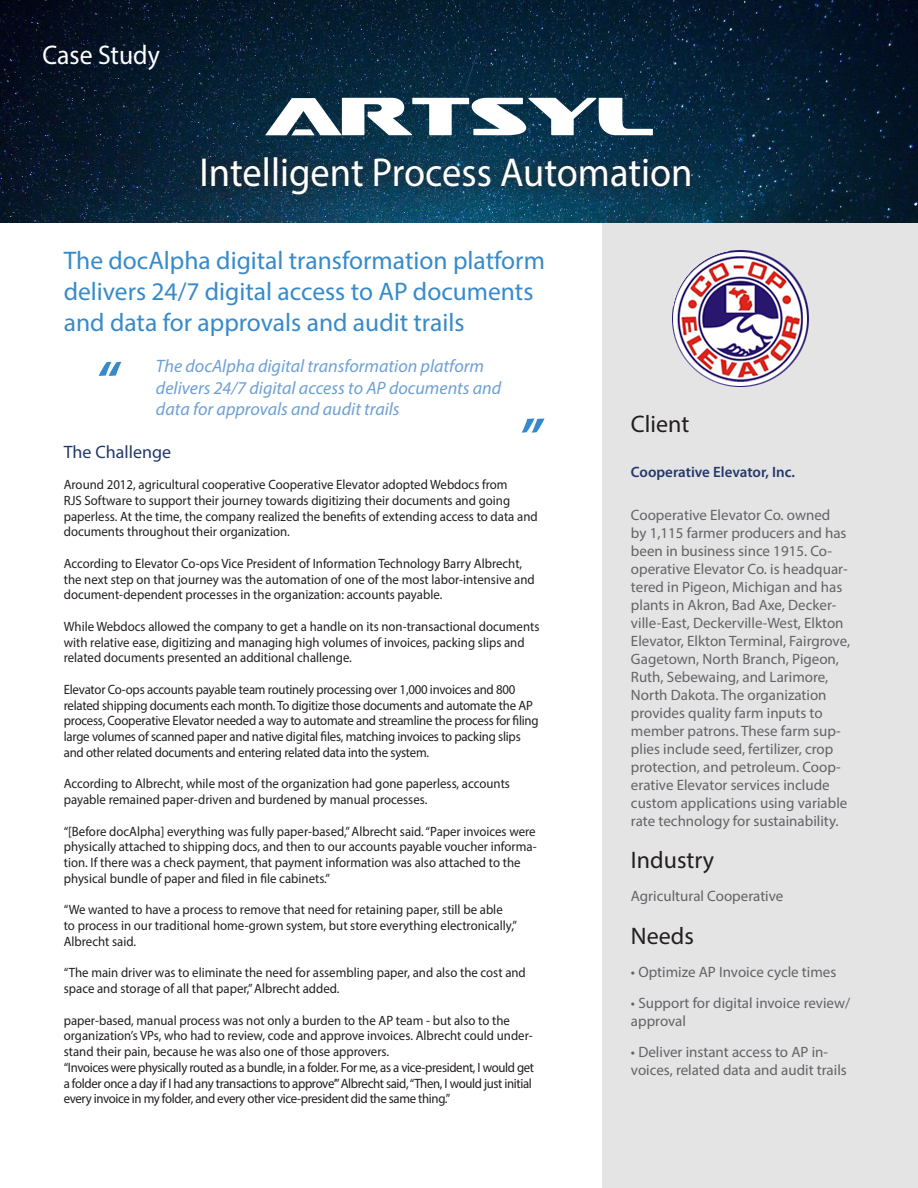
<style>
.page{position:relative;width:918px;height:1188px;background:#fff}
.page>*{position:absolute;margin:0;border:0;box-sizing:border-box;transform-origin:0 0}
.t1{font:italic 700 51px "Myriad Pro";color:#378ac9}
.main-text{font:40.5px "Myriad Pro";color:#fff;scale:.95 1}
.main-text-2{font:27px "Myriad Pro";color:#fff;scale:.95 1}
.main-H1{font:25.5px/30.6px "Myriad Pro";color:#378ac9}
.a-side-H2{font:24px "Myriad Pro";color:#231f20}
.main-quote{font:italic 18px/21.6px "Myriad Pro";color:#6ca0d5}
.main-H2{font:18px "Myriad Pro";color:#23396a}
.a-side-text{font:15px/18px "Myriad Pro";color:#636366}
.logo-a-side{font:600 15px "Myriad Pro";color:#23396a}
.main-text-3{font:13.5px/15.8px "Myriad Pro";color:#231f20;scale:.95 1}
.main-text-4{font:13.5px/15.8px "Myriad Pro";letter-spacing:-.02em;color:#231f20;scale:.95 1}
.main-text-5{font:13.5px/15.8px "Myriad Pro";letter-spacing:-.025em;color:#231f20;scale:.95 1}
</style>
<div class="page">
<img style="left:0;top:0;width:918px;height:223px">
<div style="left:603px;top:223px;width:315px;height:964px;background:#e4e4e5"></div>
<img style="left:673px;top:250px;width:136px;height:136px">
<div style="left:187px;top:143px;width:518px;height:67px;background:#231f20;opacity:.75"></div>
<svg style="left:265px;top:98px;width:388px;height:37px"></svg>
<p class="main-text-2" style="left:43px;top:38px;width:125px">Case Study</p>
<p class="main-text" style="left:199px;top:148px;width:521px">Intelligent Process Automation</p>
<p class="main-H1" style="left:64px;top:245px;width:483px">The docAlpha digital transformation platform delivers 24/7 digital access to AP documents and data for approvals and audit trails</p>
<p class="t1" style="left:95px;top:346px;width:24px">“</p>
<p class="main-quote" style="left:156px;top:355px;width:347px">The docAlpha digital transformation platform delivers 24/7 digital access to AP documents and data for approvals and audit trails</p>
<p class="t1" style="left:519px;top:403px;width:24px">”</p>
<p class="main-H2" style="left:64px;top:440px;width:109px">The Challenge</p>
<p class="main-text-3" style="left:64px;top:477px;width:500px">Around 2012, agricultural cooperative Cooperative Elevator adopted Webdocs from<br>RJS Software to support their journey towards digitizing their documents and going paperless. At the time, the company realized the benefits of extending access to data and documents throughout their organization.</p>
<p class="main-text-3" style="left:64px;top:555px;width:497px">According to Elevator Co-ops Vice President of Information Technology Barry Albrecht, the next step on that journey was the automation of one of the most labor-intensive and document-dependent processes in the organization: accounts payable.</p>
<p class="main-text-3" style="left:64px;top:618px;width:502px">While Webdocs allowed the company to get a handle on its non-transactional documents with relative ease, digitizing and managing high volumes of invoices, packing slips and related documents presented an additional challenge.</p>
<p class="main-text-4" style="left:64px;top:681px;width:501px">Elevator Co-ops accounts payable team routinely processing over 1,000 invoices and 800 related shipping documents each month. To digitize those documents and automate the AP process, Cooperative Elevator needed a way to automate and streamline the process for filing large volumes of scanned paper and native digital files, matching invoices to packing slips and other related documents and entering related data into the system.</p>
<p class="main-text-3" style="left:64px;top:776px;width:471px">According to Albrecht, while most of the organization had gone paperless, accounts payable remained paper-driven and burdened by manual processes.</p>
<p class="main-text-3" style="left:64px;top:823px;width:499px">“[Before docAlpha] everything was fully paper-based,” Albrecht said. “Paper invoices were physically attached to shipping docs, and then to our accounts payable voucher informa&shy;tion. If there was a check payment, that payment information was also attached to the physical bundle of paper and filed in file cabinets.”</p>
<p class="main-text-3" style="left:64px;top:902px;width:479px">“We wanted to have a process to remove that need for retaining paper, still be able to process in our traditional home-grown system, but store everything electronically,”<br>Albrecht said.</p>
<p class="main-text-3" style="left:64px;top:965px;width:488px">“The main driver was to eliminate the need for assembling paper, and also the cost and space and storage of all that paper,” Albrecht added.</p>
<p class="main-text-3" style="left:64px;top:1012px;width:495px">paper-based, manual process was not only a burden to the AP team - but also to the organization’s VPs, who had to review, code and approve invoices. Albrecht could under&shy;stand their pain, because he was also one of those approvers.</p>
<p class="main-text-5" style="left:64px;top:1059px;width:497px">“Invoices were physically routed as a bundle, in a folder. For me, as a vice-president, I would get a folder once a day if I had any transactions to approve’” Albrecht said, “Then, I would just initial every invoice in my folder, and every other vice-president did the same thing.”</p>
<p class="a-side-H2" style="left:631px;top:410px;width:60px">Client</p>
<p class="logo-a-side" style="left:631px;top:463px;width:165px">Cooperative Elevator, Inc.</p>
<p class="a-side-text" style="left:631px;top:505px;width:221px">Cooperative Elevator Co. owned<br>by 1,115 farmer producers and has been in business since 1915. Co&shy;operative Elevator Co. is headquar&shy;tered in Pigeon, Michigan and has plants in Akron, Bad Axe, Decker&shy;ville-East, Deckerville-West, Elkton Elevator, Elkton Terminal, Fairgrove, Gagetown, North Branch, Pigeon, Ruth, Sebewaing, and Larimore, North Dakota. The organization provides quality farm inputs to member patrons. These farm sup&shy;plies include seed, fertilizer, crop protection, and petroleum. Coop&shy;erative Elevator services include custom applications using variable rate technology for sustainability.</p>
<p class="a-side-H2" style="left:631px;top:845px;width:85px">Industry</p>
<p class="a-side-text" style="left:631px;top:887px;width:154px">Agricultural Cooperative</p>
<p class="a-side-H2" style="left:631px;top:921px;width:64px">Needs</p>
<p class="a-side-text" style="left:631px;top:963px;width:207px">• Optimize AP Invoice cycle times</p>
<p class="a-side-text" style="left:631px;top:994px;width:221px">• Support for digital invoice review/ approval</p>
<p class="a-side-text" style="left:631px;top:1042px;width:217px">• Deliver instant access to AP in&shy;voices, related data and audit trails</p>
</div>
